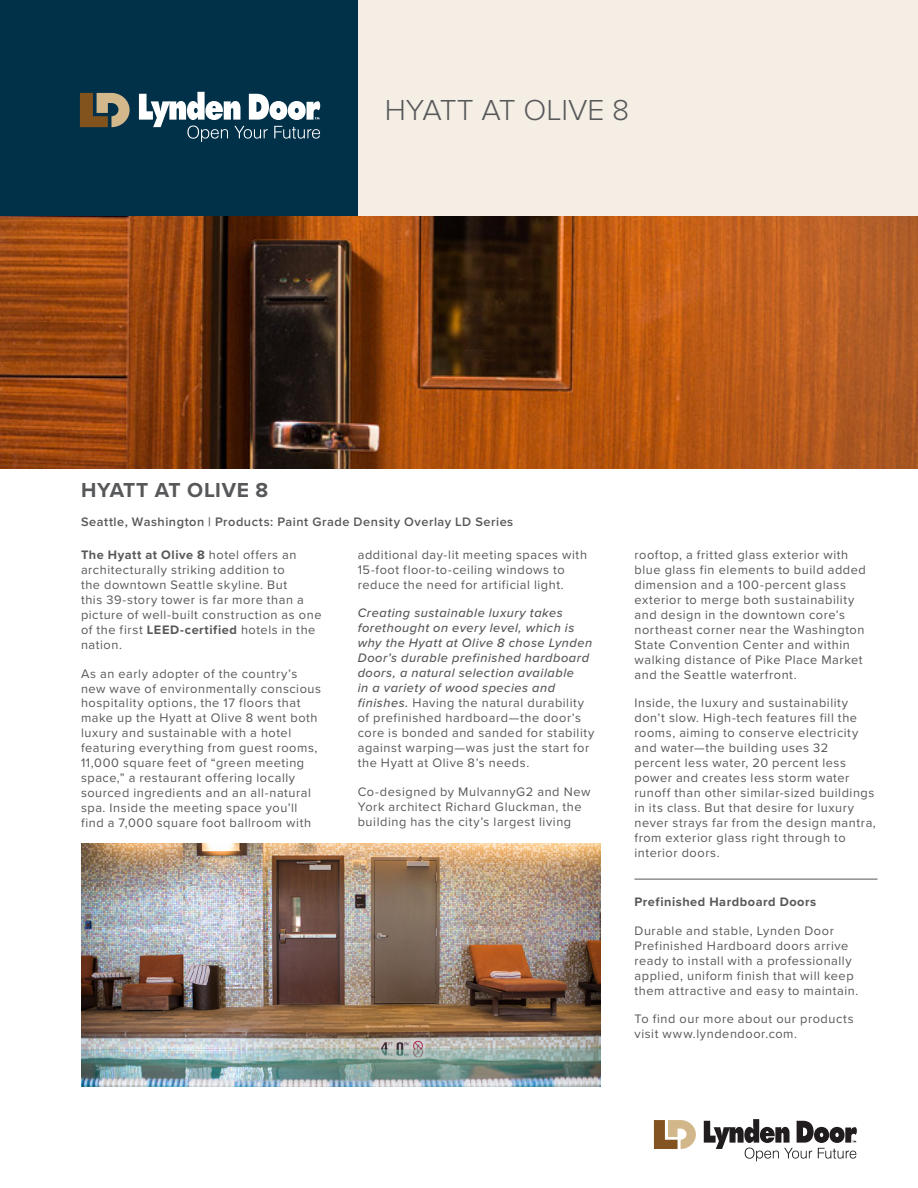
<style>
.page{position:relative;width:918px;height:1188px;background:#fff}
.page>*{position:absolute;margin:0;border:0;box-sizing:border-box;transform-origin:0 0}
.t1{font:300 30px "Proxima Nova";color:#57585a}
.t2{font:700 21px "Proxima Nova";letter-spacing:.03em;color:#57585a}
.t3{font:12.75px/15px "Proxima Nova";letter-spacing:.045em;color:#57585a}
.t4{font:italic 500 12.75px/15px "Proxima Nova";letter-spacing:.04em;color:#57585a}
.t5{font:600 12.75px "Proxima Nova";letter-spacing:.04em;color:#57585a}
.t6{font:700 12.75px "Proxima Nova";letter-spacing:.04em;color:#57585a}
.s1{font-weight:700}
.s2{font-weight:400;font-style:normal}
</style>
<div class="page">
<div style="left:0;top:0;width:918px;height:216px;background:#f4eee4"></div>
<div style="left:0;top:0;width:358px;height:216px;background:#013049"></div>
<img style="left:0;top:216px;width:918px;height:253px">
<hr style="left:634px;top:879px;width:244px;height:1px;background:#57585a">
<img style="left:81px;top:844px;width:520px;height:243px">
<svg style="left:80px;top:93px;width:50px;height:34px"></svg>
<svg style="left:139px;top:92px;width:181px;height:50px"></svg>
<svg style="left:654px;top:1120px;width:42px;height:29px"></svg>
<svg style="left:704px;top:1119px;width:153px;height:42px"></svg>
<h1 class="t1" style="left:385px;top:93px;width:246px">HYATT AT OLIVE 8</h1>
<h2 class="t2" style="left:81px;top:475px;width:189px">HYATT AT OLIVE 8</h2>
<p class="t5" style="left:81px;top:514px;width:434px">Seattle, Washington | Products: Paint Grade Density Overlay LD Series</p>
<p class="t3" style="left:81px;top:547px;width:242px"><span class="s1">The Hyatt at Olive 8</span> hotel offers an architecturally striking addition to<br>the downtown Seattle skyline. But<br>this 39-story tower is far more than a picture of well-built construction as one of the first <span class="s1">LEED-certified</span> hotels in the nation.</p>
<p class="t3" style="left:81px;top:665px;width:242px">As an early adopter of the country’s new wave of environmentally conscious hospitality options, the 17 floors that make up the Hyatt at Olive 8 went both luxury and sustainable with a hotel featuring everything from guest rooms, 11,000 square feet of “green meeting space,” a restaurant offering locally sourced ingredients and an all-natural spa. Inside the meeting space you’ll find a 7,000 square foot ballroom with</p>
<p class="t3" style="left:358px;top:547px;width:231px">additional day-lit meeting spaces with<br>15-foot floor-to-ceiling windows to reduce the need for artificial light.</p>
<p class="t4" style="left:358px;top:606px;width:238px">Creating sustainable luxury takes forethought on every level, which is why the Hyatt at Olive 8 chose Lynden Door’s durable prefinished hardboard doors, a natural selection available<br>in a variety of wood species and finishes. <span class="s2">Having the natural durability of prefinished hardboard—the door’s core is bonded and sanded for stability against warping—was just the start for the Hyatt at Olive 8’s needs.</span></p>
<p class="t3" style="left:358px;top:784px;width:234px">Co-designed by MulvannyG2 and New<br>York architect Richard Gluckman, the building has the city’s largest living</p>
<p class="t3" style="left:634px;top:547px;width:233px">rooftop, a fritted glass exterior with blue glass fin elements to build added dimension and a 100-percent glass exterior to merge both sustainability and design in the downtown core’s northeast corner near the Washington State Convention Center and within walking distance of Pike Place Market and the Seattle waterfront.</p>
<p class="t3" style="left:634px;top:695px;width:243px">Inside, the luxury and sustainability don’t slow. High-tech features fill the rooms, aiming to conserve electricity and water—the building uses 32 percent less water, 20 percent less power and creates less storm water runoff than other similar-sized buildings in its class. But that desire for luxury never strays far from the design mantra, from exterior glass right through to interior doors.</p>
<p class="t6" style="left:634px;top:892px;width:183px">Prefinished Hardboard Doors</p>
<p class="t3" style="left:634px;top:922px;width:225px">Durable and stable, Lynden Door Prefinished Hardboard doors arrive ready to install with a professionally applied, uniform finish that will keep them attractive and easy to maintain.</p>
<p class="t3" style="left:634px;top:1011px;width:221px">To find our more about our products visit www.lyndendoor.com.</p>
</div>
